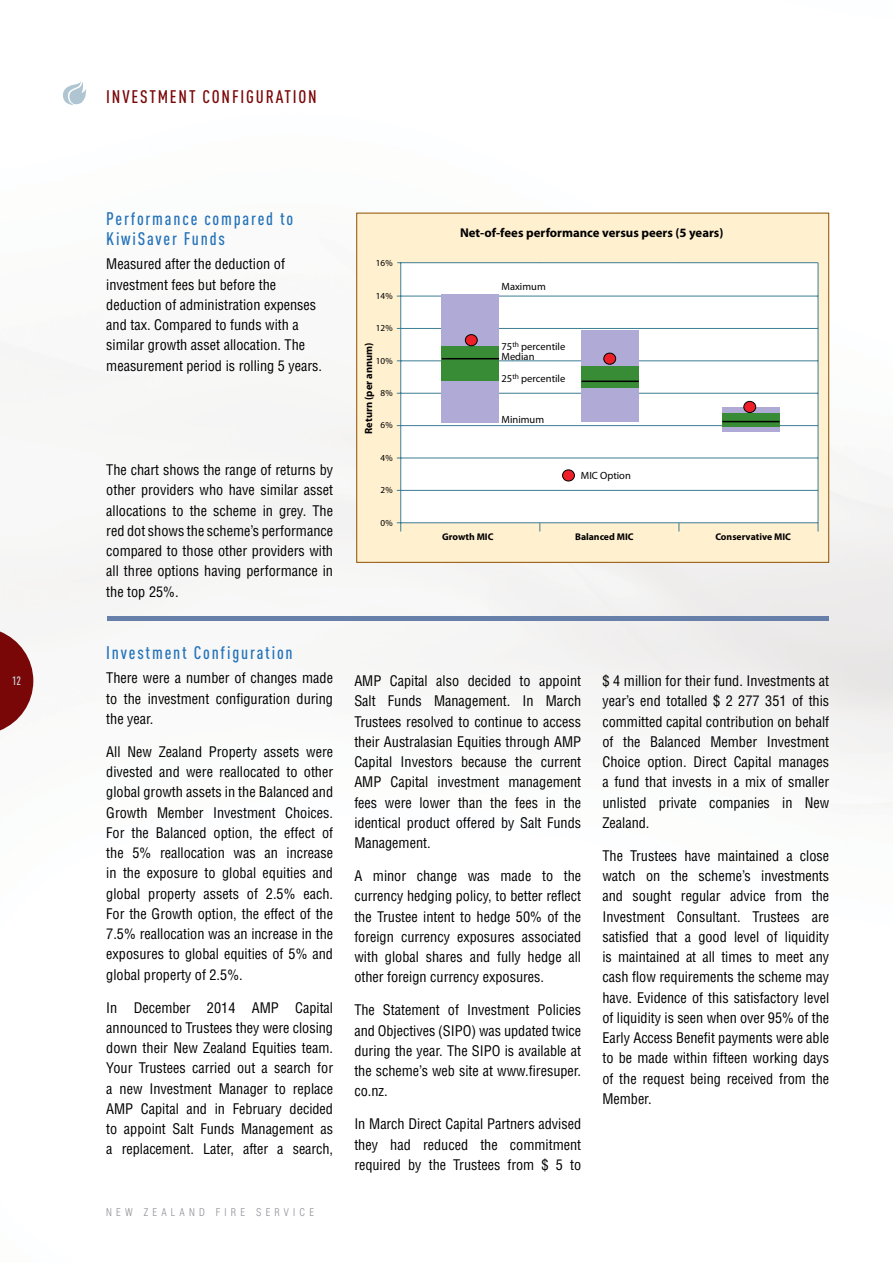
<style>
.page{position:relative;width:893px;height:1263px;background:#fff}
.page>*{position:absolute;margin:0;border:0;box-sizing:border-box;transform-origin:0 0}
.t1{font:500 18px/19.5px "DIN Cond";letter-spacing:.1em;color:#2372b9}
.t2{font:500 18px "DIN Cond";letter-spacing:.1em;color:#7a0708}
.t3{font:14.25px/20.2px "Switzerland Condensed";color:#000;text-align:justify}
.t4{font:700 12.75px "Myriad Pro";color:#000}
.t5{font:500 12px "DIN Cond";color:#cbdbe3}
.t6{font:10.5px/9.9px "Myriad Pro";color:#000}
.t7{font:300 condensed 10.5px "Swiss 721 BT";letter-spacing:.4em;color:#8e8d94}
.t8{font:700 10.5px "Myriad Pro";color:#000}
.t9{font:700 9.75px "Myriad Pro";color:#000}
.t10{font:9.15px "Myriad Pro";color:#000}
</style>
<div class="page">
<img style="left:0;top:89px;width:893px;height:668px">
<svg style="left:63px;top:81px;width:23px;height:25px"></svg>
<svg style="left:0;top:631px;width:33px;height:99px"></svg>
<hr style="left:107px;top:617px;width:721px;height:4px;background:#6680a9">
<div style="left:356px;top:213px;width:473px;height:350px;background:#fff0cf;border:1px solid #8f4f00"></div>
<hr style="left:539px;top:263px;width:1px;height:268px;background:#3d7d94">
<hr style="left:679px;top:263px;width:1px;height:268px;background:#3d7d94">
<div style="left:400px;top:263px;width:418px;height:260px;background:#fff"></div>
<hr style="left:397px;top:262px;width:421px;height:1px;background:#3d7d94">
<hr style="left:400px;top:263px;width:1px;height:268px;background:#3d7d94">
<hr style="left:818px;top:263px;width:1px;height:268px;background:#3d7d94">
<hr style="left:397px;top:296px;width:421px;height:1px;background:#3d7d94">
<hr style="left:397px;top:328px;width:421px;height:1px;background:#3d7d94">
<hr style="left:397px;top:360px;width:421px;height:1px;background:#3d7d94">
<hr style="left:397px;top:393px;width:421px;height:1px;background:#3d7d94">
<hr style="left:397px;top:425px;width:421px;height:1px;background:#3d7d94">
<hr style="left:397px;top:458px;width:421px;height:1px;background:#3d7d94">
<hr style="left:397px;top:490px;width:421px;height:1px;background:#3d7d94">
<hr style="left:397px;top:522px;width:421px;height:1px;background:#3d7d94">
<div style="left:441px;top:294px;width:58px;height:129px;background:#b0abd6"></div>
<div style="left:582px;top:330px;width:57px;height:92px;background:#b0abd6"></div>
<div style="left:722px;top:408px;width:58px;height:24px;background:#b0abd6"></div>
<div style="left:441px;top:347px;width:58px;height:34px;background:#388c36"></div>
<div style="left:582px;top:366px;width:57px;height:21px;background:#388c36"></div>
<svg style="left:722px;top:413px;width:58px;height:14px"></svg>
<div style="left:562px;top:470px;width:12px;height:11px;background:#ed1f29;border-radius:50%"></div>
<div style="left:562px;top:469px;width:13px;height:12px;border:1px solid #000;border-radius:50%"></div>
<div style="left:465px;top:335px;width:12px;height:11px;background:#ed1f29;border-radius:50%"></div>
<div style="left:465px;top:334px;width:13px;height:12px;border:1px solid #000;border-radius:50%"></div>
<div style="left:604px;top:353px;width:12px;height:11px;background:#ed1f29;border-radius:50%"></div>
<div style="left:603px;top:353px;width:13px;height:12px;border:1px solid #000;border-radius:50%"></div>
<div style="left:744px;top:401px;width:12px;height:11px;background:#ed1f29;border-radius:50%"></div>
<div style="left:743px;top:401px;width:13px;height:12px;border:1px solid #000;border-radius:50%"></div>
<hr style="left:442px;top:358px;width:57px;height:1px;background:#000">
<hr style="left:582px;top:381px;width:57px;height:1px;background:#000">
<hr style="left:722px;top:421px;width:57px;height:1px;background:#000">
<p class="t5" style="left:12px;top:674px;width:11px">12</p>
<p class="t2" style="left:106px;top:86px;width:212px">INVESTMENT CONFIGURATION</p>
<p class="t1" style="left:106px;top:209px;width:189px">Performance compared to<br>KiwiSaver Funds</p>
<p class="t3" style="left:106px;top:254px;width:217px;text-align:left">Measured after the deduction of investment fees but before the deduction of administration expenses and tax. Compared to funds with a similar growth asset allocation. The measurement period is rolling 5 years.</p>
<p class="t3" style="left:106px;top:459px;width:228px">The chart shows the range of returns by other providers who have similar asset allocations to the scheme in grey. The red dot shows the scheme’s performance compared to those other providers with all three options having performance in the top 25%.</p>
<p class="t1" style="left:106px;top:642px;width:188px">Investment Configuration</p>
<p class="t3" style="left:106px;top:668px;width:228px">There were a number of changes made to the investment configuration during the year.</p>
<p class="t3" style="left:106px;top:741px;width:228px">All New Zealand Property assets were divested and were reallocated to other global growth assets in the Balanced and Growth Member Investment Choices.<br>For the Balanced option, the effect of the 5% reallocation was an increase in the exposure to global equities and global property assets of 2.5% each.<br>For the Growth option, the effect of the 7.5% reallocation was an increase in the exposures to global equities of 5% and global property of 2.5%.</p>
<p class="t3" style="left:106px;top:997px;width:228px">In December 2014 AMP Capital announced to Trustees they were closing down their New Zealand Equities team.<br>Your Trustees carried out a search for a new Investment Manager to replace AMP Capital and in February decided to appoint Salt Funds Management as a replacement. Later, after a search,</p>
<p class="t7" style="left:106px;top:1205px;width:209px">NEW ZEALAND FIRE SERVICE</p>
<p class="t10" style="left:376px;top:257px;width:18px">16%</p>
<p class="t10" style="left:376px;top:290px;width:18px">14%</p>
<p class="t10" style="left:376px;top:322px;width:18px">12%</p>
<p class="t10" style="left:376px;top:355px;width:18px">10%</p>
<p class="t10" style="left:381px;top:387px;width:13px">8%</p>
<p class="t10" style="left:381px;top:420px;width:13px">6%</p>
<p class="t10" style="left:381px;top:452px;width:13px">4%</p>
<p class="t10" style="left:381px;top:485px;width:13px">2%</p>
<p class="t10" style="left:381px;top:517px;width:13px">0%</p>
<p class="t8" style="left:362px;top:434px;width:93px;rotate:-90deg">Return (per annum)</p>
<p class="t4" style="left:460px;top:224px;width:265px">Net-of-fees performance versus peers (5 years)</p>
<p class="t6" style="left:502px;top:282px;width:46px">Maximum</p>
<p class="t6" style="left:502px;top:341px;width:65px">75<sup>th</sup> percentile<br>Median</p>
<p class="t6" style="left:502px;top:373px;width:65px">25<sup>th</sup> percentile</p>
<p class="t6" style="left:502px;top:415px;width:44px">Minimum</p>
<p class="t6" style="left:581px;top:470px;width:52px">MIC Option</p>
<p class="t9" style="left:442px;top:531px;width:53px">Growth MIC</p>
<p class="t9" style="left:575px;top:531px;width:60px">Balanced MIC</p>
<p class="t9" style="left:715px;top:531px;width:77px">Conservative MIC</p>
<p class="t3" style="left:354px;top:670px;width:228px">AMP Capital also decided to appoint Salt Funds Management. In March Trustees resolved to continue to access their Australasian Equities through AMP Capital Investors because the current AMP Capital investment management fees were lower than the fees in the identical product offered by Salt Funds Management.</p>
<p class="t3" style="left:354px;top:865px;width:228px">A minor change was made to the currency hedging policy, to better reflect the Trustee intent to hedge 50% of the foreign currency exposures associated with global shares and fully hedge all other foreign currency exposures.</p>
<p class="t3" style="left:354px;top:1000px;width:228px">The Statement of Investment Policies and Objectives (SIPO) was updated twice during the year. The SIPO is available at the scheme’s web site at www.firesuper. co.nz.</p>
<p class="t3" style="left:354px;top:1114px;width:228px">In March Direct Capital Partners advised they had reduced the commitment required by the Trustees from $ 5 to</p>
<p class="t3" style="left:602px;top:670px;width:228px">$ 4 million for their fund. Investments at year’s end totalled $ 2 277 351 of this committed capital contribution on behalf of the Balanced Member Investment Choice option. Direct Capital manages a fund that invests in a mix of smaller unlisted private companies in New Zealand.</p>
<p class="t3" style="left:602px;top:845px;width:228px">The Trustees have maintained a close watch on the scheme’s investments and sought regular advice from the Investment Consultant. Trustees are satisfied that a good level of liquidity is maintained at all times to meet any cash flow requirements the scheme may have. Evidence of this satisfactory level of liquidity is seen when over 95% of the Early Access Benefit payments were able to be made within fifteen working days of the request being received from the Member.</p>
</div>
